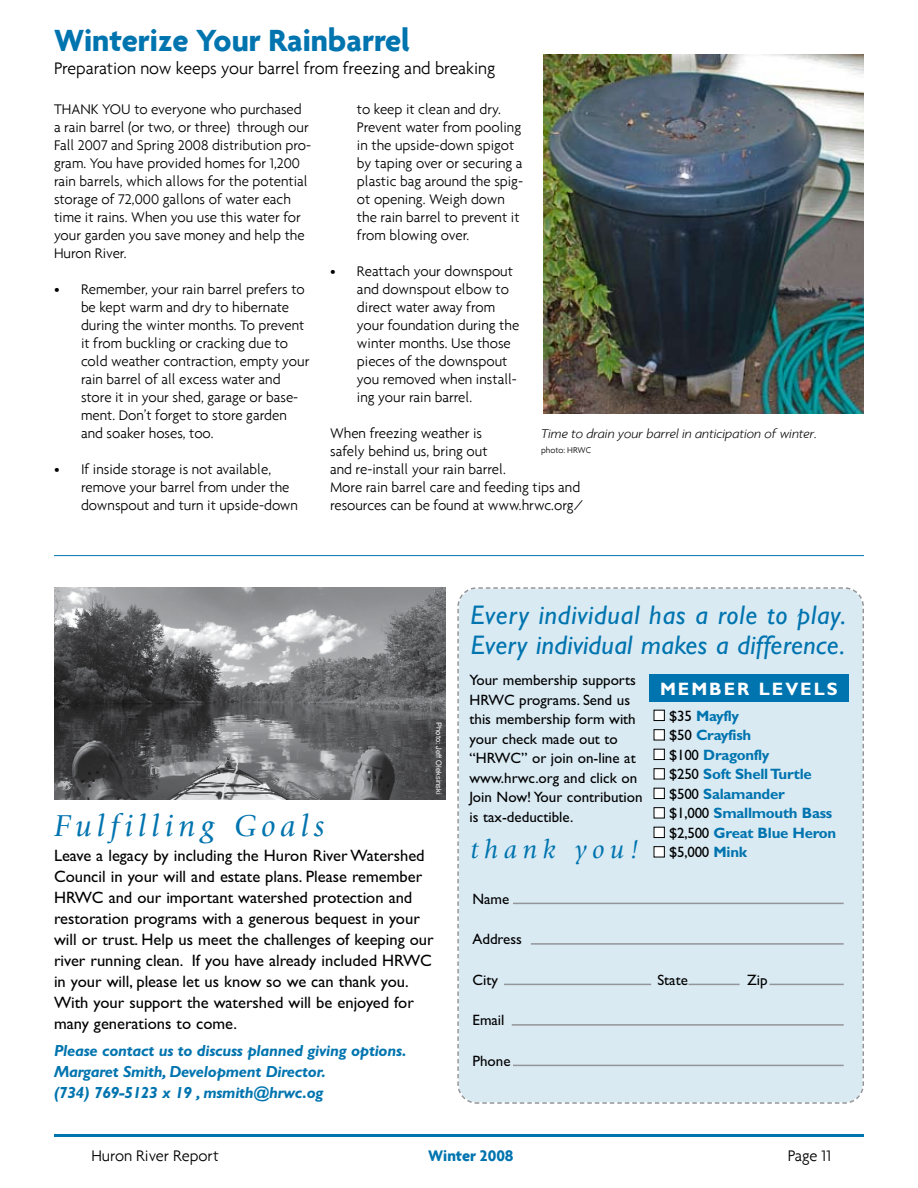
<style>
.page{position:relative;width:918px;height:1188px;background:#fff}
.page>*{position:absolute;margin:0;border:0;box-sizing:border-box;transform-origin:0 0}
.t1{font:700 33px "Agenda";color:#0074af}
.t2{font:italic 31.5px "Giovanni";letter-spacing:.16em;color:#0074af}
.t3{font:italic 27px/30px "Gill Sans";letter-spacing:.01em;color:#0074af}
.t4{font:italic 27px "Giovanni";letter-spacing:.215em;color:#0074af}
.t5{font:300 18px "Agenda";color:#000}
.t6{font:700 18px "Gill Sans";letter-spacing:.11em;color:#fff}
.t7{font:16.5px/21px "Gill Sans";color:#000}
.t8{font:300 16.5px "Agenda";color:#000}
.t9{font:700 16.5px "Agenda";color:#0074af}
.t10{font:italic 700 16.2px/21px "Gill Sans";letter-spacing:-.015em;color:#0074af}
.t11{font:300 15px/18px "Agenda";color:#000}
.t12{font:15px/19.5px "Gill Sans";color:#000}
.t13{font:700 15px/19.5px "Gill Sans";letter-spacing:-.015em;color:#0074af}
.t14{font:italic 300 13.5px "Agenda";color:#000}
.t15{font:300 9px "Agenda";color:#000}
.t16{font:7.5px "Helvetica";color:#fff}
.s1{font-weight:400;color:#000}
</style>
<div class="page">
<hr style="left:54px;top:555px;width:810px;height:1px;background:#0074af">
<hr style="left:54px;top:1134px;width:810px;height:3px;background:#0074af">
<img style="left:544px;top:54px;width:320px;height:360px">
<div style="left:457px;top:587px;width:407px;height:517px;background:#d9eaf3"></div>
<svg style="left:473px;top:1101px;width:8px;height:3px"></svg>
<div style="left:654px;top:710px;width:11px;height:11px;border:1px solid #000"></div>
<div style="left:654px;top:729px;width:11px;height:11px;border:1px solid #000"></div>
<div style="left:654px;top:749px;width:11px;height:11px;border:1px solid #000"></div>
<div style="left:654px;top:768px;width:11px;height:11px;border:1px solid #000"></div>
<div style="left:654px;top:788px;width:11px;height:11px;border:1px solid #000"></div>
<div style="left:654px;top:807px;width:11px;height:11px;border:1px solid #000"></div>
<div style="left:654px;top:827px;width:11px;height:11px;border:1px solid #000"></div>
<div style="left:654px;top:846px;width:11px;height:11px;border:1px solid #000"></div>
<div style="left:649px;top:674px;width:199px;height:28px;background:#0074af"></div>
<hr style="left:513px;top:903px;width:331px;height:1px;background:#939598">
<hr style="left:531px;top:943px;width:313px;height:2px;background:#939598">
<hr style="left:504px;top:984px;width:147px;height:1px;background:#939598">
<hr style="left:688px;top:984px;width:52px;height:1px;background:#939598">
<hr style="left:770px;top:984px;width:74px;height:1px;background:#939598">
<hr style="left:512px;top:1024px;width:332px;height:2px;background:#939598">
<hr style="left:513px;top:1065px;width:331px;height:1px;background:#939598">
<img style="left:54px;top:587px;width:392px;height:212px">
<svg style="left:654px;top:710px;width:10px;height:11px"></svg>
<svg style="left:654px;top:730px;width:10px;height:10px"></svg>
<svg style="left:654px;top:749px;width:10px;height:11px"></svg>
<svg style="left:654px;top:769px;width:10px;height:10px"></svg>
<svg style="left:654px;top:788px;width:10px;height:11px"></svg>
<svg style="left:654px;top:808px;width:10px;height:10px"></svg>
<svg style="left:654px;top:827px;width:10px;height:11px"></svg>
<svg style="left:654px;top:847px;width:10px;height:10px"></svg>
<h1 class="t1" style="left:54px;top:20px;width:358px">Winterize Your Rainbarrel</h1>
<p class="t5" style="left:54px;top:57px;width:443px">Preparation now keeps your barrel from freezing and breaking</p>
<p class="t11" style="left:54px;top:100px;width:259px">THANK YOU to everyone who purchased a rain barrel (or two, or three) through our Fall 2007 and Spring 2008 distribution pro&shy;gram. You have provided homes for 1,200 rain barrels, which allows for the potential storage of 72,000 gallons of water each time it rains. When you use this water for your garden you save money and help the Huron River.</p>
<p class="t11" style="left:81px;top:280px;width:230px;text-indent:-27px">• Remember, your rain barrel prefers to be kept warm and dry to hibernate during the winter months. To prevent it from buckling or cracking due to cold weather contraction, empty your rain barrel of all excess water and store it in your shed, garage or base&shy;ment. Don’t forget to store garden and soaker hoses, too.</p>
<p class="t11" style="left:81px;top:460px;width:219px;text-indent:-27px">• If inside storage is not available, remove your barrel from under the downspout and turn it upside-down</p>
<p class="t11" style="left:357px;top:100px;width:168px">to keep it clean and dry.<br>Prevent water from pooling in the upside-down spigot by taping over or securing a plastic bag around the spig&shy;ot opening. Weigh down the rain barrel to prevent it from blowing over.</p>
<p class="t11" style="left:357px;top:262px;width:164px;text-indent:-27px">• Reattach your downspout and downspout elbow to direct water away from your foundation during the winter months. Use those pieces of the downspout you removed when install&shy;ing your rain barrel.</p>
<p class="t11" style="left:330px;top:424px;width:255px">When freezing weather is<br>safely behind us, bring out<br>and re-install your rain barrel.<br>More rain barrel care and feeding tips and resources can be found at www.hrwc.org/</p>
<p class="t14" style="left:541px;top:426px;width:277px">Time to drain your barrel in anticipation of winter.</p>
<p class="t15" style="left:541px;top:445px;width:51px">photo: HRWC</p>
<p class="t16" style="left:443px;top:722px;width:74px;rotate:90deg">Photo: Jeff Oleksinski</p>
<h2 class="t2" style="left:54px;top:808px;width:272px">Fulfilling Goals</h2>
<p class="t7" style="left:54px;top:845px;width:381px">Leave a legacy by including the Huron River Watershed Council in your will and estate plans. Please remember HRWC and our important watershed protection and restoration programs with a generous bequest in your will or trust. Help us meet the challenges of keeping our river running clean. If you have already included HRWC in your will, please let us know so we can thank you.<br>With your support the watershed will be enjoyed for many generations to come.</p>
<p class="t10" style="left:54px;top:1040px;width:354px">Please contact us to discuss planned giving options.<br>Margaret Smith, Development Director.<br>(734) 769-5123 x 19 , msmith@hrwc.og</p>
<h3 class="t3" style="left:470px;top:600px;width:377px">Every individual has a role to play.<br>Every individual makes a difference.</h3>
<p class="t12" style="left:470px;top:671px;width:175px">Your membership supports<br>HRWC programs. Send us this membership form with your check made out to “HRWC” or join on-line at www.hrwc.org and click on<br>Join Now! Your contribution is tax-deductible.</p>
<p class="t6" style="left:660px;top:678px;width:179px">MEMBER LEVELS</p>
<p class="t13" style="left:669px;top:706px;width:169px"><span class="s1">$35</span> Mayfly<br><span class="s1">$50</span> Crayfish<br><span class="s1">$100</span> Dragonfly<br><span class="s1">$250</span> Soft Shell Turtle <span class="s1">$500</span> Salamander<br><span class="s1">$1,000</span> Smallmouth Bass <span class="s1">$2,500</span> Great Blue Heron <span class="s1">$5,000</span> Mink</p>
<h3 class="t4" style="left:470px;top:834px;width:170px">thank you!</h3>
<p class="t12" style="left:473px;top:889px;width:38px">Name</p>
<p class="t12" style="left:473px;top:929px;width:51px">Address</p>
<p class="t12" style="left:473px;top:970px;width:27px">City</p>
<p class="t12" style="left:657px;top:970px;width:32px">State</p>
<p class="t12" style="left:747px;top:970px;width:22px">Zip</p>
<p class="t12" style="left:473px;top:1010px;width:34px">Email</p>
<p class="t12" style="left:473px;top:1051px;width:40px">Phone</p>
<p class="t8" style="left:91px;top:1146px;width:129px">Huron River Report</p>
<p class="t9" style="left:428px;top:1146px;width:87px">Winter 2008</p>
<p class="t8" style="left:788px;top:1146px;width:45px">Page 11</p>
</div>
